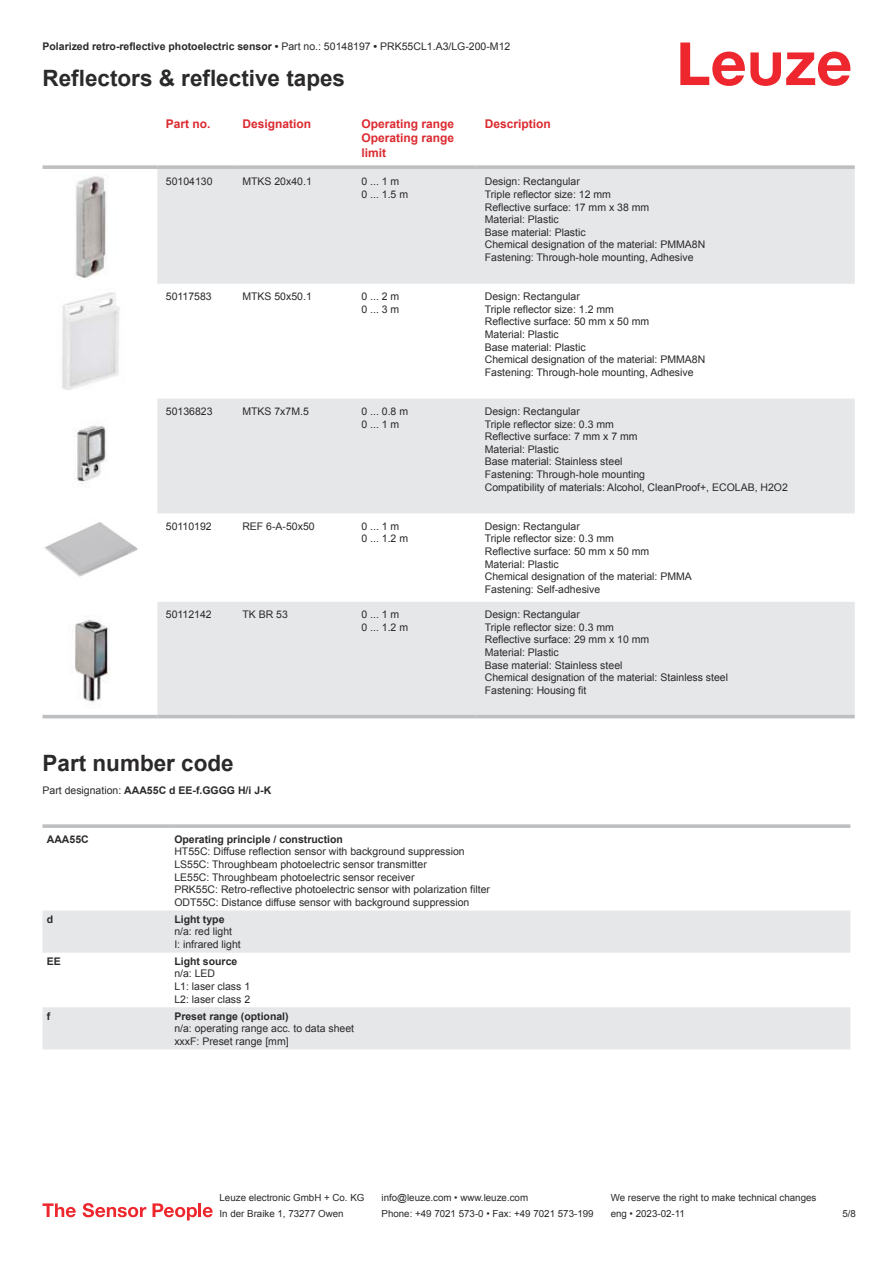
<style>
.page{position:relative;width:893px;height:1263px;background:#fff}
.page>*{position:absolute;margin:0;border:0;box-sizing:border-box;transform-origin:0 0}
.t1{font:700 22.5px "Arial";color:#2b292a}
.t2{font:700 12px/14.4px "Arial";color:#db2a30;text-align:justify}
.t3{font:10.5px/12.6px "Arial";color:#2b292a}
.t4{font:700 10.5px "Arial";color:#2b292a}
.t5{font:9.75px "Arial";color:#2b292a}
.s1{font-weight:400}
</style>
<div class="page">
<svg style="left:680px;top:43px;width:170px;height:43px"></svg>
<svg style="left:157px;top:169px;width:698px;height:546px;fill:#e6e7e9"></svg>
<svg style="left:43px;top:165px;width:114px;height:4px"></svg>
<svg style="left:157px;top:165px;width:77px;height:4px"></svg>
<svg style="left:234px;top:165px;width:119px;height:4px"></svg>
<svg style="left:353px;top:165px;width:123px;height:4px"></svg>
<svg style="left:476px;top:165px;width:379px;height:4px;background:#c3c5c7"></svg>
<hr style="left:43px;top:715px;width:114px;height:3px;background:#bdbfc1">
<hr style="left:157px;top:715px;width:77px;height:3px;background:#bdbfc1">
<hr style="left:234px;top:715px;width:119px;height:3px;background:#bdbfc1">
<hr style="left:353px;top:715px;width:123px;height:3px;background:#bdbfc1">
<hr style="left:476px;top:715px;width:379px;height:3px;background:#bdbfc1">
<img style="left:75px;top:173px;width:31px;height:105px">
<img style="left:62px;top:292px;width:58px;height:98px">
<img style="left:76px;top:425px;width:31px;height:59px">
<img style="left:44px;top:522px;width:94px;height:55px">
<img style="left:75px;top:619px;width:35px;height:83px">
<svg style="left:43px;top:910px;width:807px;height:139px;fill:#e6e7e9"></svg>
<svg style="left:43px;top:824px;width:127px;height:4px"></svg>
<svg style="left:170px;top:824px;width:680px;height:4px;background:#c3c5c7"></svg>
<svg style="left:43px;top:1203px;width:33px;height:14px"></svg>
<svg style="left:83px;top:1203px;width:63px;height:14px"></svg>
<svg style="left:153px;top:1203px;width:44px;height:17px"></svg>
<hr style="left:198px;top:1203px;width:3px;height:14px;background:#ed272d">
<svg style="left:203px;top:1207px;width:10px;height:10px"></svg>
<p class="t4" style="left:43px;top:43px;width:469px">Polarized retro-reflective photoelectric sensor • <span class="s1">Part no.: 50148197</span> • <span class="s1">PRK55CL1.A3/LG-200-M12</span></p>
<h1 class="t1" style="left:43px;top:70px;width:304px">Reflectors &amp; reflective tapes</h1>
<p class="t2" style="left:166px;top:117px;width:46px">Part no.</p>
<p class="t2" style="left:242px;top:117px;width:70px">Designation</p>
<p class="t2" style="left:361px;top:117px;width:94px">Operating range Operating range limit</p>
<p class="t2" style="left:485px;top:117px;width:68px">Description</p>
<p class="t3" style="left:166px;top:176px;width:48px">50104130</p>
<p class="t3" style="left:242px;top:176px;width:71px">MTKS 20x40.1</p>
<p class="t3" style="left:361px;top:176px;width:48px">0 ... 1 m<br>0 ... 1.5 m</p>
<p class="t3" style="left:485px;top:176px;width:222px">Design: Rectangular<br>Triple reflector size: 12 mm<br>Reflective surface: 17 mm x 38 mm<br>Material: Plastic<br>Base material: Plastic<br>Chemical designation of the material: PMMA8N<br>Fastening: Through-hole mounting, Adhesive</p>
<p class="t3" style="left:166px;top:291px;width:47px">50117583</p>
<p class="t3" style="left:242px;top:291px;width:71px">MTKS 50x50.1</p>
<p class="t3" style="left:361px;top:291px;width:39px">0 ... 2 m<br>0 ... 3 m</p>
<p class="t3" style="left:485px;top:291px;width:222px">Design: Rectangular<br>Triple reflector size: 1.2 mm<br>Reflective surface: 50 mm x 50 mm<br>Material: Plastic<br>Base material: Plastic<br>Chemical designation of the material: PMMA8N<br>Fastening: Through-hole mounting, Adhesive</p>
<p class="t3" style="left:166px;top:406px;width:48px">50136823</p>
<p class="t3" style="left:242px;top:406px;width:68px">MTKS 7x7M.5</p>
<p class="t3" style="left:361px;top:406px;width:48px">0 ... 0.8 m<br>0 ... 1 m</p>
<p class="t3" style="left:485px;top:406px;width:305px">Design: Rectangular<br>Triple reflector size: 0.3 mm<br>Reflective surface: 7 mm x 7 mm<br>Material: Plastic<br>Base material: Stainless steel<br>Fastening: Through-hole mounting<br>Compatibility of materials: Alcohol, CleanProof+, ECOLAB, H2O2</p>
<p class="t3" style="left:166px;top:521px;width:47px">50110192</p>
<p class="t3" style="left:242px;top:521px;width:74px">REF 6-A-50x50</p>
<p class="t3" style="left:361px;top:521px;width:48px">0 ... 1 m<br>0 ... 1.2 m</p>
<p class="t3" style="left:485px;top:521px;width:209px">Design: Rectangular<br>Triple reflector size: 0.3 mm<br>Reflective surface: 50 mm x 50 mm<br>Material: Plastic<br>Chemical designation of the material: PMMA<br>Fastening: Self-adhesive</p>
<p class="t3" style="left:166px;top:609px;width:47px">50112142</p>
<p class="t3" style="left:242px;top:609px;width:47px">TK BR 53</p>
<p class="t3" style="left:361px;top:609px;width:48px">0 ... 1 m<br>0 ... 1.2 m</p>
<p class="t3" style="left:485px;top:609px;width:245px">Design: Rectangular<br>Triple reflector size: 0.3 mm<br>Reflective surface: 29 mm x 10 mm<br>Material: Plastic<br>Base material: Stainless steel<br>Chemical designation of the material: Stainless steel<br>Fastening: Housing fit</p>
<h1 class="t1" style="left:43px;top:755px;width:193px">Part number code</h1>
<p class="t4" style="left:43px;top:786px;width:230px"><span class="s1">Part designation:</span> AAA55C d EE-f.GGGG H/i J-K</p>
<p class="t4" style="left:47px;top:835px;width:43px">AAA55C</p>
<p class="t4" style="left:174px;top:835px;width:170px">Operating principle / construction</p>
<p class="t3" style="left:174px;top:846px;width:317px">HT55C: Diffuse reflection sensor with background suppression LS55C: Throughbeam photoelectric sensor transmitter<br>LE55C: Throughbeam photoelectric sensor receiver<br>PRK55C: Retro-reflective photoelectric sensor with polarization filter ODT55C: Distance diffuse sensor with background suppression</p>
<p class="t4" style="left:47px;top:915px;width:8px">d</p>
<p class="t4" style="left:174px;top:915px;width:52px">Light type</p>
<p class="t3" style="left:174px;top:926px;width:68px">n/a: red light<br>I: infrared light</p>
<p class="t4" style="left:47px;top:957px;width:16px">EE</p>
<p class="t4" style="left:174px;top:957px;width:65px">Light source</p>
<p class="t3" style="left:174px;top:968px;width:77px">n/a: LED<br>L1: laser class 1<br>L2: laser class 2</p>
<p class="t4" style="left:47px;top:1012px;width:5px">f</p>
<p class="t4" style="left:174px;top:1012px;width:116px">Preset range (optional)</p>
<p class="t3" style="left:174px;top:1023px;width:181px">n/a: operating range acc. to data sheet xxxF: Preset range [mm]</p>
<p class="t5" style="left:220px;top:1194px;width:146px">Leuze electronic GmbH + Co. KG</p>
<p class="t5" style="left:381px;top:1194px;width:148px">info@leuze.com • www.leuze.com</p>
<p class="t5" style="left:611px;top:1194px;width:207px">We reserve the right to make technical changes</p>
<p class="t5" style="left:220px;top:1210px;width:126px">In der Braike 1, 73277 Owen</p>
<p class="t5" style="left:381px;top:1210px;width:214px">Phone: +49 7021 573-0 • Fax: +49 7021 573-199</p>
<p class="t5" style="left:611px;top:1210px;width:76px">eng • 2023-02-11</p>
<p class="t5" style="left:842px;top:1210px;width:15px">5 /8</p>
</div>
